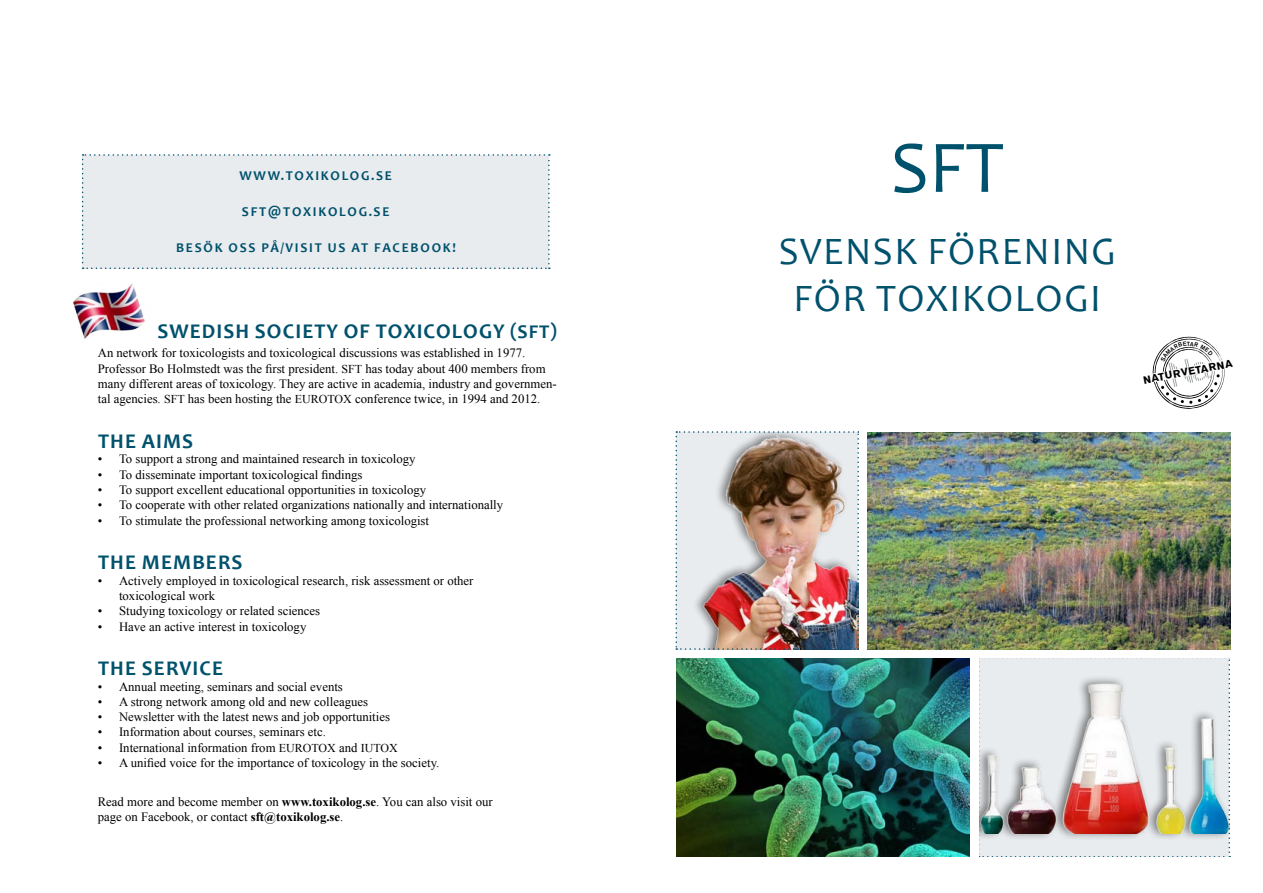
<style>
.page{position:relative;width:1263px;height:893px;background:#fff}
.page>*{position:absolute;margin:0;border:0;box-sizing:border-box;transform-origin:0 0}
.t1{font:75px "Candara";color:#00516c}
.t2{font:39px/46.8px "Candara";letter-spacing:.04em;color:#00516c;text-align:center}
.t3{font:700 21px "Candara";letter-spacing:.05em;color:#00516c}
.t4{font:700 13.5px "Candara";letter-spacing:.13em;color:#00516c}
.t5{font:12.75px/15.3px "Times New Roman";color:#000}
.t6{font:700 10.5px "Akzidenz Grotesk Std";color:#000}
.t7{font:500 6px "Akzidenz Grotesk Std";color:#000}
.s1{font-size:19.5px}
.s2{font-size:12px}
.s3{font-weight:700}
</style>
<div class="page">
<img style="left:73px;top:283px;width:72px;height:56px">
<svg style="left:979px;top:658px;width:251px;height:199px;background:#d6cfcf"></svg>
<img style="left:676px;top:658px;width:293px;height:199px">
<img style="left:675px;top:431px;width:184px;height:219px">
<img style="left:867px;top:432px;width:364px;height:218px">
<div style="left:82px;top:154px;width:468px;height:115px;background:#e9ecef"></div>
<svg style="left:1152px;top:337px;width:73px;height:72px"></svg>
<p class="t4" style="left:239px;top:167px;width:154px">WWW.TOXIKOLOG.SE</p>
<p class="t4" style="left:242px;top:203px;width:9px">SFT</p>
<p class="t4" style="left:268px;top:203px;width:123px">@TOXIKOLOG.SE</p>
<p class="t4" style="left:176px;top:239px;width:281px">BESÖK OSS PÅ/VISIT US AT FACEBOOK!</p>
<h3 class="t3" style="left:158px;top:318px;width:401px">SWEDISH SOCIETY OF TOXICOLOGY <span class="s1">(SFT)</span></h3>
<p class="t5" style="left:98px;top:345px;width:460px">An network for toxicologists and toxicological discussions was established in 1977.<br>Professor Bo Holmstedt was the first president. <span class="s2">SFT</span> has today about 400 members from many different areas of toxicology. They are active in academia, industry and governmen&shy;tal agencies. <span class="s2">SFT</span> has been hosting the <span class="s2">EUROTOX</span> conference twice, in 1994 and 2012.</p>
<h3 class="t3" style="left:98px;top:428px;width:95px">THE AIMS</h3>
<p class="t5" style="left:98px;top:451px;width:319px">• To support a strong and maintained research in toxicology</p>
<p class="t5" style="left:98px;top:466px;width:266px">• To disseminate important toxicological findings</p>
<p class="t5" style="left:98px;top:482px;width:330px">• To support excellent educational opportunities in toxicology</p>
<p class="t5" style="left:98px;top:497px;width:407px">• To cooperate with other related organizations nationally and internationally</p>
<p class="t5" style="left:98px;top:512px;width:333px">• To stimulate the professional networking among toxicologist</p>
<h3 class="t3" style="left:98px;top:549px;width:144px">THE MEMBERS</h3>
<p class="t5" style="left:119px;top:572px;width:356px;text-indent:-21px">• Actively employed in toxicological research, risk assessment or other toxicological work</p>
<p class="t5" style="left:98px;top:603px;width:224px">• Studying toxicology or related sciences</p>
<p class="t5" style="left:98px;top:618px;width:210px">• Have an active interest in toxicology</p>
<h3 class="t3" style="left:98px;top:655px;width:126px">THE SERVICE</h3>
<p class="t5" style="left:98px;top:678px;width:247px">• Annual meeting, seminars and social events</p>
<p class="t5" style="left:98px;top:694px;width:272px">• A strong network among old and new colleagues</p>
<p class="t5" style="left:98px;top:709px;width:294px">• Newsletter with the latest news and job opportunities</p>
<p class="t5" style="left:98px;top:724px;width:230px">• Information about courses, seminars etc.</p>
<p class="t5" style="left:98px;top:740px;width:301px">• International information from <span class="s2">EUROTOX</span> and <span class="s2">IUTOX</span></p>
<p class="t5" style="left:98px;top:755px;width:343px">• A unified voice for the importance of toxicology in the society.</p>
<p class="t5" style="left:98px;top:794px;width:396px">Read more and become member on <span class="s3">www.toxikolog.se</span>. You can also visit our page on Facebook, or contact <span class="s3">sft@toxikolog.se</span>.</p>
<h1 class="t1" style="left:891px;top:120px;width:115px">SFT</h1>
<h2 class="t2" style="left:779px;top:228px;width:338px">SVENSK FÖRENING<br>FÖR TOXIKOLOGI</h2>
<p class="t7" style="left:1187px;top:340px;width:5px">T</p>
<p class="t6" style="left:1142px;top:374px;width:92px;rotate:-11deg">NATURVETARNA</p>
</div>
